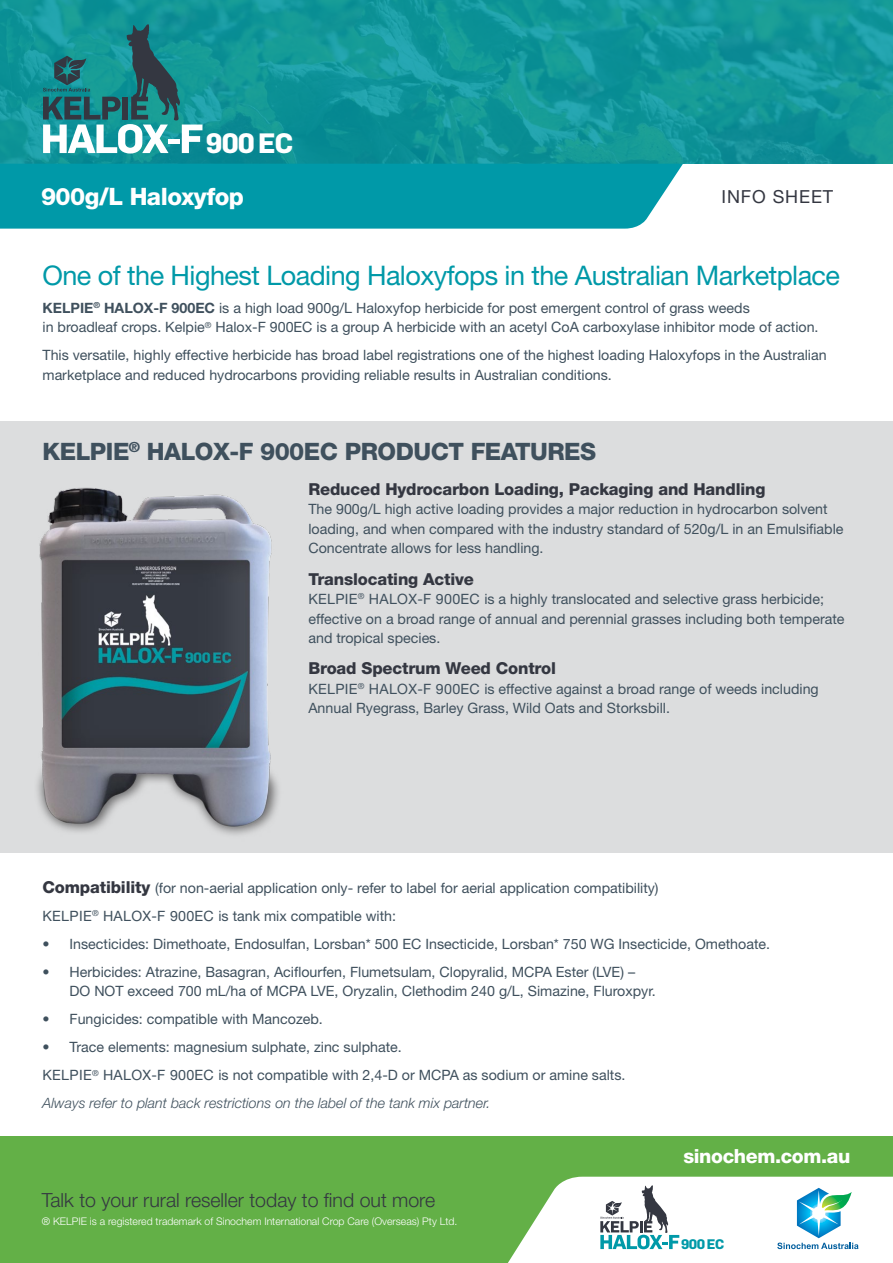
<style>
.page{position:relative;width:893px;height:1263px;background:#fff}
.page>*{position:absolute;margin:0;border:0;box-sizing:border-box;transform-origin:0 0}
.t1{font:700 27.45px "Flama";color:#fff}
.t2{font:27px "Helvetica Neue";letter-spacing:-.02em;color:#0099a8}
.t3{font:800 24px "Helvetica Neue";letter-spacing:-.02em;color:#3f505d}
.t4{font:800 24px "Helvetica Neue";letter-spacing:-.02em;color:#fff}
.t5{font:300 19.5px "Helvetica Neue";color:#343741}
.t6{font:800 19.5px "Helvetica Neue";letter-spacing:-.02em;color:#fff}
.t7{font:18px "Helvetica Neue";letter-spacing:.05em;color:#343741}
.t8{font:800 16.5px "Helvetica Neue";letter-spacing:-.01em;color:#343741}
.t9{font:14.25px/19.5px "Helvetica Neue";color:#3f505d}
.t10{font:700 13.65px "Flama";color:#0099a8}
.t11{font:300 10.5px "Helvetica Neue";color:#fff}
.s1{font-weight:700}
.s2{font-weight:800;font-size:16.5px;color:#343741}
.s3{font-weight:300;font-style:italic}
</style>
<div class="page">
<div style="left:0;top:421px;width:893px;height:431px;background:#dcddde"></div>
<img style="left:37px;top:487px;width:242px;height:348px">
<svg style="left:0;top:0;width:893px;height:164px;background:#129599"></svg>
<div style="left:0;top:164px;width:683px;height:65px;background:#0099a8"></div>
<svg style="left:43px;top:24px;width:159px;height:130px;background:#359194"></svg>
<div style="left:0;top:1136px;width:893px;height:127px;background:#63b047"></div>
<svg style="left:508px;top:1177px;width:385px;height:86px;background:#ddece6"></svg>
<h1 class="t1" style="left:206px;top:127px;width:89px">900 EC</h1>
<h3 class="t4" style="left:41px;top:182px;width:205px">900g/L Haloxyfop</h3>
<p class="t7" style="left:721px;top:186px;width:113px">I NFO SHEET</p>
<h2 class="t2" style="left:43px;top:259px;width:799px">One of the Highest Loading Haloxyfops in the Australian Marketplace</h2>
<p class="t9" style="left:43px;top:298px;width:777px"><span class="s1">KELPIE</span><sup>®</sup> <span class="s1">HALOX-F 900EC</span> is a high load 900g/L Haloxyfop herbicide for post emergent control of grass weeds<br>in broadleaf crops. Kelpie<sup>®</sup> Halox-F 900EC is a group A herbicide with an acetyl CoA carboxylase inhibitor mode of action.</p>
<p class="t9" style="left:43px;top:345px;width:786px">This versatile, highly effective herbicide has broad label registrations one of the highest loading Haloxyfops in the Australian marketplace and reduced hydrocarbons providing reliable results in Australian conditions.</p>
<h3 class="t3" style="left:43px;top:437px;width:553px">Kelpie<sup>®</sup> Halox-F 900EC Product Features</h3>
<p class="t8" style="left:308px;top:479px;width:458px">Reduced Hydrocarbon Loading, Packaging and Handling</p>
<p class="t9" style="left:308px;top:499px;width:537px">The 900g/L high active loading provides a major reduction in hydrocarbon solvent loading, and when compared with the industry standard of 520g/L in an Emulsifiable<br>Concentrate allows for less handling.</p>
<p class="t8" style="left:308px;top:569px;width:167px">Translocating Active</p>
<p class="t9" style="left:308px;top:589px;width:538px">Kelpie<sup>®</sup> Halox-F 900EC is a highly translocated and selective grass herbicide; effective on a broad range of annual and perennial grasses including both temperate and tropical species.</p>
<p class="t8" style="left:308px;top:658px;width:249px">Broad Spectrum Weed Control</p>
<p class="t9" style="left:308px;top:678px;width:512px">Kelpie<sup>®</sup> Halox-F 900EC is effective against a broad range of weeds including<br>Annual Ryegrass, Barley Grass, Wild Oats and Storksbill.</p>
<p class="t9" style="left:43px;top:873px;width:618px;line-height:28px"><span class="s2">Compatibility</span> (for non-aerial application only- refer to label for aerial application compatibility)<br>Kelpie<sup>®</sup> Halox-F 900EC is tank mix compatible with:</p>
<p class="t9" style="left:43px;top:934px;width:729px">• I nsecticides: Dimethoate, Endosulfan, Lorsban* 500 EC I nsecticide, Lorsban* 750 WG I nsecticide, Omethoate.</p>
<p class="t9" style="left:70px;top:962px;width:588px;text-indent:-27px">• Herbicides: Atrazine, Basagran, Aciflourfen, Flumetsulam, Clopyralid, MCPA Ester (LVE) –<br>DO NOT exceed 700 mL/ha of MCPA LVE, Oryzalin, Clethodim 240 g/L, Simazine, Fluroxpyr.</p>
<p class="t9" style="left:43px;top:1009px;width:282px">• Fungicides: compatible with Mancozeb.</p>
<p class="t9" style="left:43px;top:1033px;width:584px;line-height:28px">• Trace elements: magnesium sulphate, zinc sulphate.<br>Kelpie<sup>®</sup> Halox-F 900EC is not compatible with 2,4-D or MCPA as sodium or amine salts.<br><span class="s3">Always refer to plant back restrictions on the label of the tank mix partner.</span></p>
<h3 class="t5" style="left:42px;top:1188px;width:395px">Talk to your rural reseller today to find out more</h3>
<p class="t11" style="left:42px;top:1214px;width:417px">® KELPIE is a registered trademark of Sinochem International Crop Care (Overseas) Pty Ltd.</p>
<h3 class="t6" style="left:683px;top:1145px;width:168px">sinochem.com.au</h3>
<p class="t10" style="left:681px;top:1236px;width:45px">900 EC</p>
</div>
